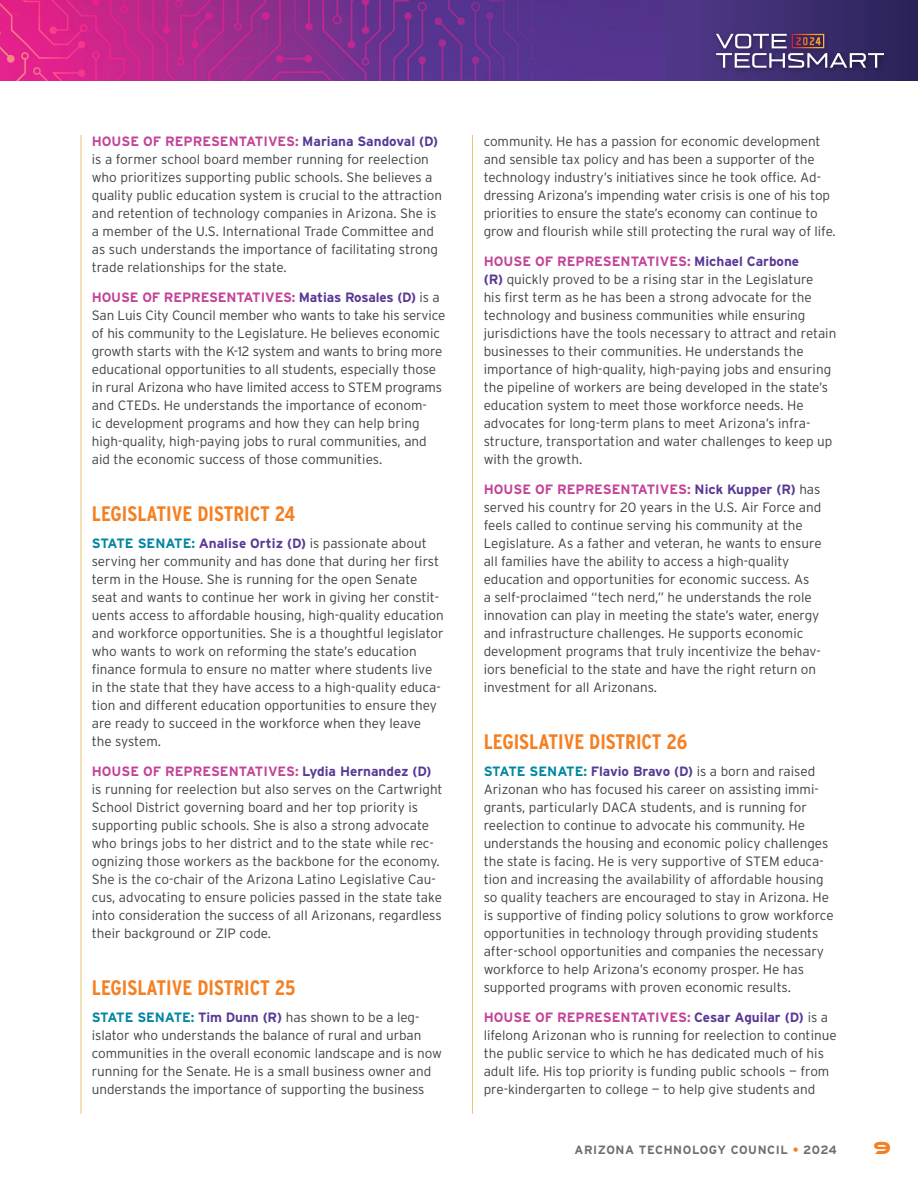
<style>
.page{position:relative;width:918px;height:1188px;background:#fff}
.page>*{position:absolute;margin:0;border:0;box-sizing:border-box;transform-origin:0 0}
.Legislative_District{font:700 21px "Interstate Condensed";color:#f58022}
.t1{font:18px "Ethnocentric Rg";color:#f58022}
.Body_-_2_3_Paragraph_Spacing{font:300 13.5px/18px "Interstate";color:#414042}
.t2{font:700 12px "Interstate";letter-spacing:.05em;color:#6c6f6f}
.s1{font-weight:700;color:#c34398}
.s2{font-weight:700;color:#583996}
.s3{font-weight:700;color:#0086a2}
.s4{color:#f58022}
</style>
<div class="page">
<hr style="left:81px;top:135px;width:1px;height:979px;background:#edc472">
<hr style="left:472px;top:135px;width:1px;height:979px;background:#edc472">
<svg style="left:665px;top:0;width:253px;height:81px;background:#3e2e72"></svg>
<img style="left:0;top:0;width:665px;height:81px">
<div style="left:713px;top:30px;width:177px;height:44px;background:#000;opacity:.4"></div>
<svg style="left:716px;top:34px;width:168px;height:34px;background:#645582"></svg>
<p class="Body_-_2_3_Paragraph_Spacing" style="left:92px;top:132px;width:352px"><span class="s1">HOUSE OF REPRESENTATIVES:</span> <span class="s2">Mariana Sandoval (D) </span>is a former school board member running for reelection who prioritizes supporting public schools. She believes a quality public education system is crucial to the attraction and retention of technology companies in Arizona. She is a member of the U.S. International Trade Committee and as such understands the importance of facilitating strong trade relationships for the state.</p>
<p class="Body_-_2_3_Paragraph_Spacing" style="left:92px;top:288px;width:355px"><span class="s1">HOUSE OF REPRESENTATIVES:</span> <span class="s2">Matias Rosales (D)</span> is a San Luis City Council member who wants to take his service of his community to the Legislature. He believes economic growth starts with the K-12 system and wants to bring more educational opportunities to all students, especially those in rural Arizona who have limited access to STEM programs and CTEDs. He understands the importance of econom-<br>ic development programs and how they can help bring high-quality, high-paying jobs to rural communities, and aid the economic success of those communities.</p>
<p class="Legislative_District" style="left:92px;top:502px;width:205px">LEGISLATIVE DISTRICT 24</p>
<p class="Body_-_2_3_Paragraph_Spacing" style="left:92px;top:534px;width:353px"><span class="s3">STATE SENATE:</span> <span class="s2">Analise Ortiz (D)</span> is passionate about serving her community and has done that during her first term in the House. She is running for the open Senate seat and wants to continue her work in giving her constit&shy;uents access to affordable housing, high-quality education and workforce opportunities. She is a thoughtful legislator who wants to work on reforming the state’s education finance formula to ensure no matter where students live in the state that they have access to a high-quality educa&shy;tion and different education opportunities to ensure they are ready to succeed in the workforce when they leave the system.</p>
<p class="Body_-_2_3_Paragraph_Spacing" style="left:92px;top:762px;width:352px"><span class="s1">HOUSE OF REPRESENTATIVES:</span> <span class="s2">Lydia Hernandez (D) </span>is running for reelection but also serves on the Cartwright School District governing board and her top priority is supporting public schools. She is also a strong advocate who brings jobs to her district and to the state while rec&shy;ognizing those workers as the backbone for the economy.<br>She is the co-chair of the Arizona Latino Legislative Cau&shy;cus, advocating to ensure policies passed in the state take into consideration the success of all Arizonans, regardless their background or ZIP code.</p>
<p class="Legislative_District" style="left:92px;top:976px;width:205px">LEGISLATIVE DISTRICT 25</p>
<p class="Body_-_2_3_Paragraph_Spacing" style="left:92px;top:1008px;width:352px"><span class="s3">STATE SENATE:</span> <span class="s2">Tim Dunn (R)</span> has shown to be a leg&shy;islator who understands the balance of rural and urban communities in the overall economic landscape and is now running for the Senate. He is a small business owner and understands the importance of supporting the business</p>
<p class="Body_-_2_3_Paragraph_Spacing" style="left:484px;top:132px;width:354px">community. He has a passion for economic development and sensible tax policy and has been a supporter of the technology industry’s initiatives since he took office. Ad&shy;dressing Arizona’s impending water crisis is one of his top priorities to ensure the state’s economy can continue to grow and flourish while still protecting the rural way of life.</p>
<p class="Body_-_2_3_Paragraph_Spacing" style="left:484px;top:252px;width:354px"><span class="s1">HOUSE OF REPRESENTATIVES:</span> <span class="s2">Michael Carbone<br>(R)</span> quickly proved to be a rising star in the Legislature<br>his first term as he has been a strong advocate for the technology and business communities while ensuring jurisdictions have the tools necessary to attract and retain businesses to their communities. He understands the importance of high-quality, high-paying jobs and ensuring the pipeline of workers are being developed in the state’s education system to meet those workforce needs. He advocates for long-term plans to meet Arizona’s infra&shy;structure, transportation and water challenges to keep up with the growth.</p>
<p class="Body_-_2_3_Paragraph_Spacing" style="left:484px;top:480px;width:339px"><span class="s1">HOUSE OF REPRESENTATIVES:</span> <span class="s2">Nick Kupper (R)</span> has served his country for 20 years in the U.S. Air Force and feels called to continue serving his community at the Legislature. As a father and veteran, he wants to ensure all families have the ability to access a high-quality education and opportunities for economic success. As<br>a self-proclaimed “tech nerd,” he understands the role innovation can play in meeting the state’s water, energy and infrastructure challenges. He supports economic development programs that truly incentivize the behav&shy;iors beneficial to the state and have the right return on investment for all Arizonans.</p>
<p class="Legislative_District" style="left:484px;top:730px;width:205px">LEGISLATIVE DISTRICT 26</p>
<p class="Body_-_2_3_Paragraph_Spacing" style="left:484px;top:762px;width:351px"><span class="s3">STATE SENATE:</span> <span class="s2">Flavio Bravo (D)</span> is a born and raised Arizonan who has focused his career on assisting immi&shy;grants, particularly DACA students, and is running for reelection to continue to advocate his community. He understands the housing and economic policy challenges the state is facing. He is very supportive of STEM educa&shy;tion and increasing the availability of affordable housing so quality teachers are encouraged to stay in Arizona. He is supportive of finding policy solutions to grow workforce opportunities in technology through providing students after-school opportunities and companies the necessary workforce to help Arizona’s economy prosper. He has supported programs with proven economic results.</p>
<p class="Body_-_2_3_Paragraph_Spacing" style="left:484px;top:1008px;width:354px"><span class="s1">HOUSE OF REPRESENTATIVES:</span> <span class="s2">Cesar Aguilar (D)</span> is a lifelong Arizonan who is running for reelection to continue the public service to which he has dedicated much of his adult life. His top priority is funding public schools — from pre-kindergarten to college — to help give students and</p>
<p class="t2" style="left:574px;top:1143px;width:264px">ARIZONA TECHNOLOGY COUNCIL <span class="s4">•</span> 2024</p>
<h2 class="t1" style="left:874px;top:1137px;width:19px">9</h2>
</div>
